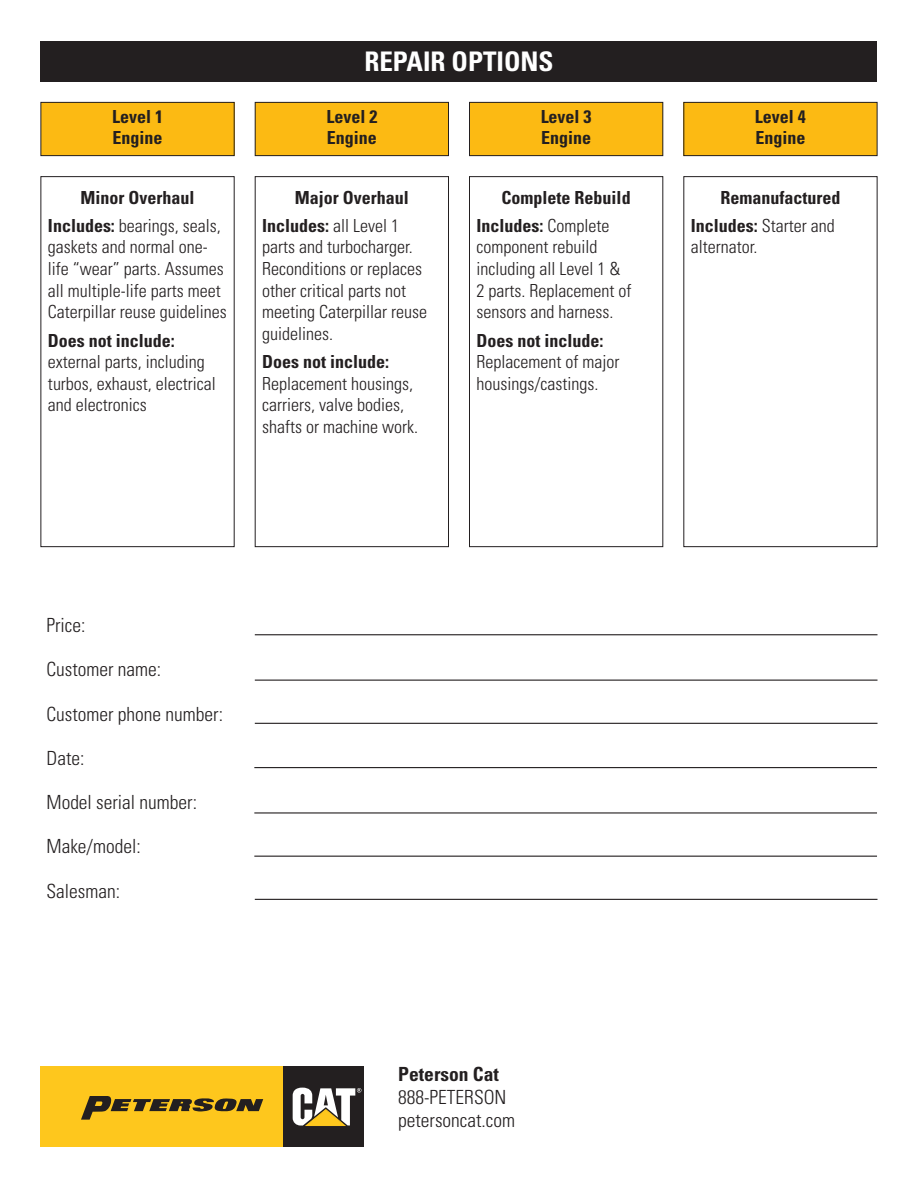
<style>
.page{position:relative;width:918px;height:1188px;background:#fff}
.page>*{position:absolute;margin:0;border:0;box-sizing:border-box;transform-origin:0 0}
.t1{font:700 condensed 27px "Univers LT Std";color:#fff}
.t2{font:300 condensed 19.5px/23.4px "Univers LT Std";color:#231f20}
.t3{font:700 condensed 19.5px "Univers LT Std";color:#231f20}
.t4{font:300 condensed 18px/21.6px "Univers LT Std";color:#231f20}
.t5{font:700 condensed 18px/28.3px "Univers LT Std";color:#231f20}
.s1{font-weight:300}
</style>
<div class="page">
<div style="left:40px;top:41px;width:838px;height:41px;background:#231f20"></div>
<div style="left:40px;top:176px;width:195px;height:371px;border:1px solid #231f20"></div>
<div style="left:255px;top:176px;width:194px;height:371px;border:1px solid #231f20"></div>
<div style="left:469px;top:176px;width:194px;height:371px;border:1px solid #231f20"></div>
<div style="left:683px;top:176px;width:195px;height:371px;border:1px solid #231f20"></div>
<div style="left:41px;top:102px;width:193px;height:54px;background:#fcba13"></div>
<div style="left:40px;top:102px;width:195px;height:54px;border:1px solid #231f20"></div>
<div style="left:255px;top:102px;width:193px;height:54px;background:#fcba13"></div>
<div style="left:255px;top:102px;width:194px;height:54px;border:1px solid #231f20"></div>
<div style="left:470px;top:102px;width:193px;height:54px;background:#fcba13"></div>
<div style="left:469px;top:102px;width:194px;height:54px;border:1px solid #231f20"></div>
<div style="left:684px;top:102px;width:193px;height:54px;background:#fcba13"></div>
<div style="left:683px;top:102px;width:195px;height:54px;border:1px solid #231f20"></div>
<div style="left:40px;top:1066px;width:244px;height:82px;background:#fec71d"></div>
<div style="left:283px;top:1066px;width:81px;height:82px;background:#231f20"></div>
<svg style="left:293px;top:1088px;width:68px;height:38px"></svg>
<svg style="left:81px;top:1096px;width:182px;height:24px"></svg>
<hr style="left:255px;top:634px;width:623px;height:1px;background:#231f20">
<hr style="left:255px;top:680px;width:623px;height:1px;background:#231f20">
<hr style="left:255px;top:723px;width:623px;height:1px;background:#231f20">
<hr style="left:254px;top:767px;width:623px;height:1px;background:#231f20">
<hr style="left:254px;top:812px;width:623px;height:2px;background:#231f20">
<hr style="left:254px;top:856px;width:623px;height:1px;background:#231f20">
<hr style="left:255px;top:899px;width:623px;height:1px;background:#231f20">
<h1 class="t1" style="left:364px;top:45px;width:191px">REPAIR OPTIONS</h1>
<p class="t5" style="left:112px;top:105px;width:52px;line-height:21.6px">Level 1<br>Engine</p>
<p class="t5" style="left:326px;top:105px;width:52px;line-height:21.6px">Level 2<br>Engine</p>
<p class="t5" style="left:541px;top:105px;width:52px;line-height:21.6px">Level 3<br>Engine</p>
<p class="t5" style="left:755px;top:105px;width:52px;line-height:21.6px">Level 4<br>Engine</p>
<p class="t5" style="left:48px;top:183px;width:174px;text-align:center">Minor Overhaul<br>Includes: <span class="s1">bearings, seals,</span></p>
<p class="t4" style="left:48px;top:236px;width:180px">gaskets and normal one&shy;life “wear” parts. Assumes all multiple-life parts meet<br>Caterpillar reuse guidelines</p>
<p class="t5" style="left:48px;top:326px;width:128px">Does not include:</p>
<p class="t4" style="left:48px;top:351px;width:169px">external parts, including turbos, exhaust, electrical and electronics</p>
<p class="t5" style="left:262px;top:183px;width:148px;text-indent:33px">Major Overhaul<br>Includes: <span class="s1">all Level 1</span></p>
<p class="t4" style="left:262px;top:236px;width:166px">parts and turbocharger.<br>Reconditions or replaces other critical parts not meeting Caterpillar reuse guidelines.</p>
<p class="t5" style="left:262px;top:348px;width:128px">Does not include:</p>
<p class="t4" style="left:262px;top:373px;width:157px">Replacement housings, carriers, valve bodies, shafts or machine work.</p>
<p class="t5" style="left:477px;top:183px;width:156px;text-indent:25px">Complete Rebuild<br>Includes: <span class="s1">Complete</span></p>
<p class="t4" style="left:477px;top:236px;width:156px">component rebuild including all Level 1 &amp;<br>2 parts. Replacement of sensors and harness.</p>
<p class="t5" style="left:477px;top:326px;width:128px">Does not include:</p>
<p class="t4" style="left:477px;top:351px;width:144px">Replacement of major housings/castings.</p>
<p class="t5" style="left:691px;top:183px;width:151px;text-indent:30px">Remanufactured<br>Includes: <span class="s1">Starter and</span></p>
<p class="t4" style="left:691px;top:236px;width:68px">alternator.</p>
<p class="t2" style="left:47px;top:614px;width:40px">Price:</p>
<p class="t2" style="left:47px;top:658px;width:116px">Customer name:</p>
<p class="t2" style="left:47px;top:702px;width:178px">Customer phone number:</p>
<p class="t2" style="left:47px;top:746px;width:39px">Date:</p>
<p class="t2" style="left:47px;top:791px;width:152px">Model serial number:</p>
<p class="t2" style="left:47px;top:835px;width:96px">Make/model:</p>
<p class="t2" style="left:47px;top:879px;width:75px">Salesman:</p>
<p class="t3" style="left:398px;top:1062px;width:102px">Peterson Cat</p>
<p class="t2" style="left:398px;top:1085px;width:118px">888-PETERSON petersoncat.com</p>
</div>
